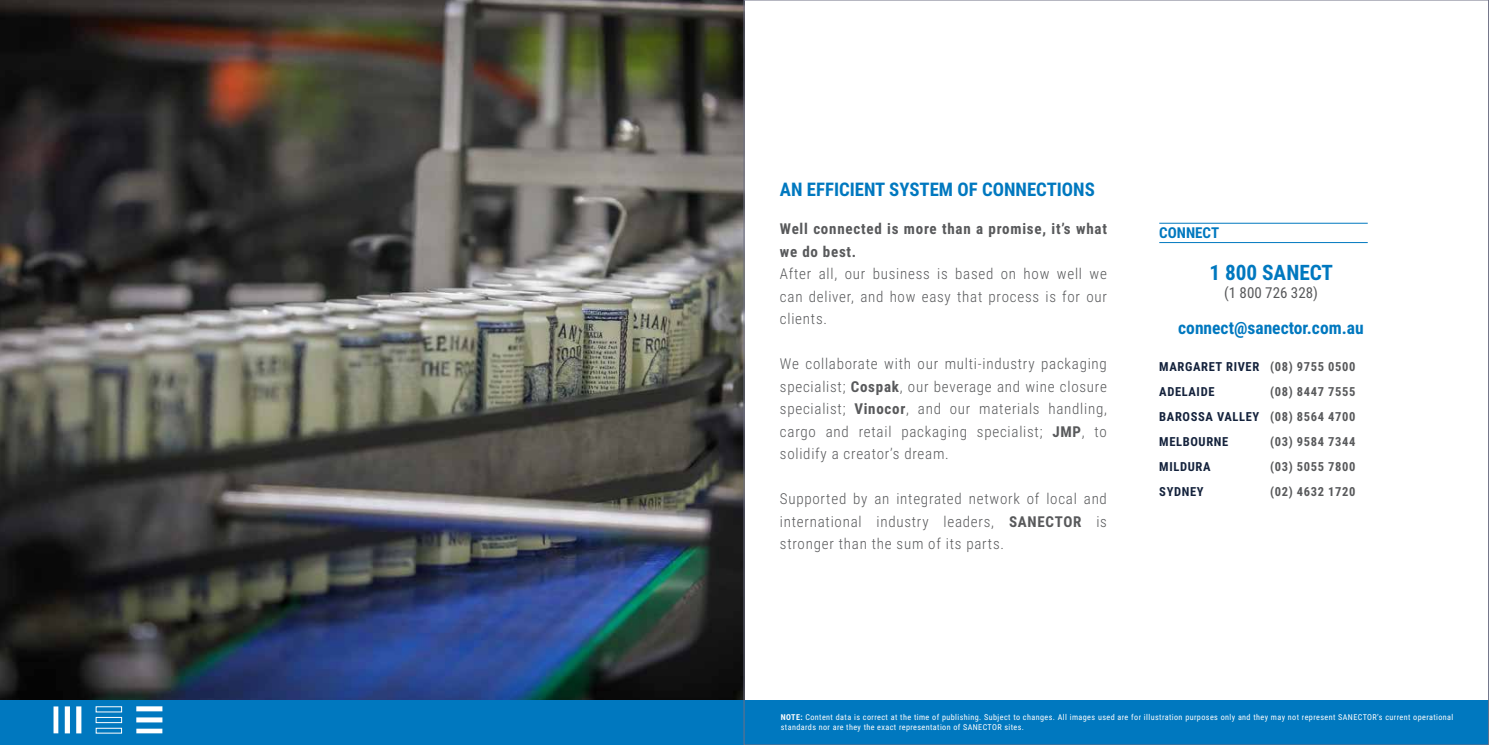
<style>
.page{position:relative;width:1489px;height:745px;background:#fff}
.page>*{position:absolute;margin:0;border:0;box-sizing:border-box;transform-origin:0 0}
.t1{font:700 21.25px "Roboto Condensed";color:#0078bf}
.t2{font:700 18.75px "Roboto Condensed";color:#0078bf}
.t3{font:700 17.5px "Roboto Condensed";color:#0078bf}
.t4{font:300 15px/22.5px "Roboto Condensed";letter-spacing:.05em;color:#58595b;text-align:justify}
.t5{font:700 15px/22.5px "Roboto Condensed";letter-spacing:.05em;color:#58595b}
.t6{font:15px "Roboto Condensed";color:#58595b}
.t7{font:700 15px "Roboto Condensed";color:#0078bf}
.t8{font:700 12.5px/25px "Roboto Condensed";letter-spacing:.05em;color:#58595b;text-align:justify}
.t9{font:700 12.5px/25px "Roboto Condensed";letter-spacing:.05em;color:#14223c}
.t10{font:8.12px/10px "Roboto Condensed";letter-spacing:.05em;color:#fff}
.s1{font-weight:700}
</style>
<div class="page">
<img style="left:0;top:0;width:743px;height:699px">
<div style="left:0;top:699px;width:1488px;height:45px;background:#0078bf"></div>
<svg style="left:136px;top:728px;width:26px;height:4px"></svg>
<svg style="left:136px;top:706px;width:26px;height:4px"></svg>
<div style="left:136px;top:717px;width:26px;height:5px;background:#fff"></div>
<div style="left:53px;top:706px;width:5px;height:26px;background:#fff"></div>
<div style="left:76px;top:706px;width:5px;height:27px;background:#fff"></div>
<div style="left:65px;top:706px;width:5px;height:27px;background:#fff"></div>
<div style="left:96px;top:727px;width:26px;height:6px;border:1px solid #fff"></div>
<div style="left:96px;top:716px;width:26px;height:6px;border:1px solid #fff"></div>
<hr style="left:1159px;top:223px;width:208px;height:1px;background:#0078bf">
<hr style="left:1159px;top:242px;width:208px;height:1px;background:#0078bf">
<p class="t2" style="left:780px;top:176px;width:316px">AN EFFICIENT SYSTEM OF CONNECTIONS</p>
<p class="t5" style="left:780px;top:217px;width:328px">Well connected is more than a promise, it’s what we do best.</p>
<p class="t4" style="left:780px;top:262px;width:328px">After all, our business is based on how well we can deliver, and how easy that process is for our clients.</p>
<p class="t4" style="left:780px;top:352px;width:328px">We collaborate with our multi-industry packaging specialist; <span class="s1">Cospak</span>, our beverage and wine closure specialist; <span class="s1">Vinocor</span>, and our materials handling, cargo and retail packaging specialist; <span class="s1">JMP</span>, to solidify a creator’s dream.</p>
<p class="t4" style="left:780px;top:487px;width:328px">Supported by an integrated network of local and international industry leaders, <span class="s1">SANECTOR</span> is stronger than the sum of its parts.</p>
<p class="t7" style="left:1159px;top:222px;width:61px">CONNECT</p>
<h1 class="t1" style="left:1209px;top:258px;width:125px">1 800 SANECT</h1>
<p class="t6" style="left:1223px;top:282px;width:95px">(1 800 726 328)</p>
<p class="t3" style="left:1178px;top:315px;width:187px">connect@sanector.com.au</p>
<p class="t9" style="left:1159px;top:353px;width:102px">MARGARET RIVER<br>ADELAIDE<br>BAROSSA VALLEY<br>MELBOURNE<br>MILDURA<br>SYDNEY</p>
<p class="t8" style="left:1270px;top:353px;width:87px">(08) 9755 0500 (08) 8447 7555 (08) 8564 4700 (03) 9584 7344 (03) 5055 7800 (02) 4632 1720</p>
<p class="t10" style="left:780px;top:711px;width:674px"><span class="s1">NOTE:</span> Content data is correct at the time of publishing. Subject to changes. All images used are for illustration purposes only and they may not represent SANECTOR’s current operational standards nor are they the exact representation of SANECTOR sites.</p>
</div>
